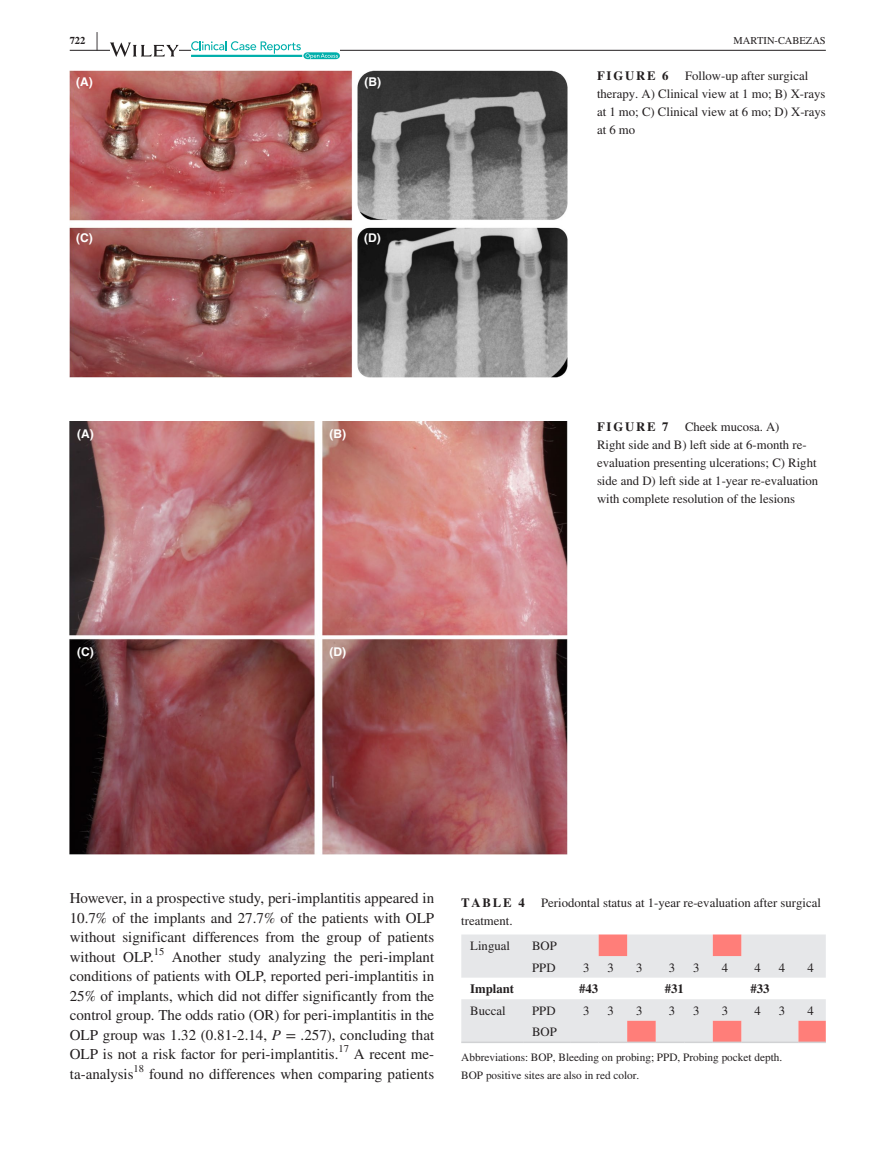
<style>
.page{position:relative;width:893px;height:1174px;background:#fff}
.page>*{position:absolute;margin:0;border:0;box-sizing:border-box;transform-origin:0 0}
.t1{font:700 25.95px "STIX";color:#231f20;scale:.36 1}
.t2{font:15px/19.5px "STIX";color:#231f20;text-align:justify}
.t3{font:12.75px/18px "STIX";color:#231f20}
.t4{font:700 12.75px "STIX";letter-spacing:.14em;color:#231f20}
.t5{font:700 12.75px "STIX";color:#231f20}
.t6{font:700 12px "Helvetica";color:#fff}
.t7{font:11.25px/18px "STIX";color:#231f20}
.t8{font:10.5px "STIX";color:#231f20}
.t9{font:10.5px "STIX";color:#231f20}
.t10{font:700 10.5px "STIX";color:#231f20}
.s1{font-style:italic}
</style>
<div class="page">
<hr style="left:70px;top:50px;width:756px;height:1px;background:#231f20">
<svg style="left:110px;top:42px;width:69px;height:15px"></svg>
<svg style="left:191px;top:41px;width:149px;height:18px"></svg>
<img style="left:70px;top:70px;width:497px;height:307px">
<img style="left:70px;top:421px;width:497px;height:434px">
<svg style="left:461px;top:934px;width:365px;height:107px"></svg>
<hr style="left:461px;top:1041px;width:62px;height:2px;background:#d1d2d4">
<hr style="left:523px;top:1041px;width:47px;height:2px;background:#d1d2d4">
<hr style="left:570px;top:1041px;width:29px;height:2px;background:#d1d2d4">
<hr style="left:599px;top:1041px;width:28px;height:2px;background:#d1d2d4">
<hr style="left:627px;top:1041px;width:29px;height:2px;background:#d1d2d4">
<hr style="left:656px;top:1041px;width:28px;height:2px;background:#d1d2d4">
<hr style="left:684px;top:1041px;width:29px;height:2px;background:#d1d2d4">
<hr style="left:713px;top:1041px;width:28px;height:2px;background:#d1d2d4">
<hr style="left:741px;top:1041px;width:29px;height:2px;background:#d1d2d4">
<hr style="left:770px;top:1041px;width:28px;height:2px;background:#d1d2d4">
<hr style="left:798px;top:1041px;width:28px;height:2px;background:#d1d2d4">
<p class="t10" style="left:70px;top:34px;width:17px">722</p>
<h1 class="t1" style="left:96px;top:26px;width:7px">|</h1>
<p class="t8" style="left:733px;top:33px;width:94px">MARTIN-CABEZAS</p>
<p class="t6" style="left:76px;top:75px;width:18px">(A)</p>
<p class="t6" style="left:365px;top:75px;width:18px">(B)</p>
<p class="t6" style="left:76px;top:231px;width:18px">(C)</p>
<p class="t6" style="left:364px;top:230px;width:18px">(D)</p>
<p class="t6" style="left:77px;top:427px;width:18px">(A)</p>
<p class="t6" style="left:330px;top:427px;width:18px">(B)</p>
<p class="t6" style="left:77px;top:644px;width:18px">(C)</p>
<p class="t6" style="left:330px;top:644px;width:18px">(D)</p>
<p class="t4" style="left:597px;top:68px;width:73px">FIGURE 6</p>
<p class="t3" style="left:597px;top:67px;width:230px;text-indent:88px">Follow-up after surgical therapy. A) Clinical view at 1 mo; B) X-rays at 1 mo; C) Clinical view at 6 mo; D) X-rays at 6 mo</p>
<p class="t4" style="left:597px;top:419px;width:73px">FIGURE 7</p>
<p class="t3" style="left:597px;top:418px;width:223px;text-indent:88px">Cheek mucosa. A)<br>Right side and B) left side at 6-month re&shy;evaluation presenting ulcerations; C) Right side and D) left side at 1-year re-evaluation with complete resolution of the lesions</p>
<p class="t2" style="left:70px;top:889px;width:366px">However, in a prospective study, peri-implantitis appeared in 10.7% of the implants and 27.7% of the patients with OLP without significant differences from the group of patients without OLP.</p>
<p class="t9" style="left:154px;top:944px;width:12px">15</p>
<p class="t2" style="left:70px;top:947px;width:366px;text-indent:102px">Another study analyzing the peri-implant conditions of patients with OLP, reported peri-implantitis in 25% of implants, which did not differ significantly from the control group. The odds ratio (OR) for peri-implantitis in the OLP group was 1.32 (0.81-2.14, <span class="s1">P</span> = .257), concluding that OLP is not a risk factor for peri-implantitis.<sup>17</sup> A recent me&shy;ta-analysis</p>
<p class="t9" style="left:134px;top:1061px;width:12px">18</p>
<p class="t2" style="left:149px;top:1064px;width:287px">found no differences when comparing patients</p>
<p class="t4" style="left:461px;top:895px;width:65px">TABLE 4</p>
<p class="t3" style="left:541px;top:894px;width:281px">Periodontal status at 1-year re-evaluation after surgical</p>
<p class="t3" style="left:461px;top:908px;width:53px;line-height:25.3px;text-align:center">treatment.<br>Lingual</p>
<p class="t3" style="left:532px;top:935px;width:26px;line-height:21.6px">BOP<br>PPD</p>
<p class="t3" style="left:583px;top:959px;width:8px">3</p>
<p class="t3" style="left:608px;top:959px;width:8px">3</p>
<p class="t3" style="left:636px;top:959px;width:8px">3</p>
<p class="t3" style="left:669px;top:959px;width:8px">3</p>
<p class="t3" style="left:693px;top:959px;width:8px">3</p>
<p class="t3" style="left:722px;top:959px;width:8px">4</p>
<p class="t3" style="left:754px;top:959px;width:8px">4</p>
<p class="t3" style="left:779px;top:959px;width:8px">4</p>
<p class="t3" style="left:807px;top:959px;width:8px">4</p>
<p class="t5" style="left:470px;top:981px;width:45px">Implant</p>
<p class="t4" style="left:579px;top:981px;width:21px">#43</p>
<p class="t4" style="left:665px;top:981px;width:21px">#31</p>
<p class="t4" style="left:750px;top:981px;width:21px">#33</p>
<p class="t3" style="left:470px;top:1002px;width:37px">Buccal</p>
<p class="t3" style="left:532px;top:1002px;width:25px">PPD</p>
<p class="t3" style="left:583px;top:1002px;width:8px">3</p>
<p class="t3" style="left:608px;top:1002px;width:8px">3</p>
<p class="t3" style="left:636px;top:1002px;width:8px">3</p>
<p class="t3" style="left:669px;top:1002px;width:8px">3</p>
<p class="t3" style="left:693px;top:1002px;width:8px">3</p>
<p class="t3" style="left:722px;top:1002px;width:8px">3</p>
<p class="t3" style="left:754px;top:1002px;width:8px">4</p>
<p class="t3" style="left:779px;top:1002px;width:8px">3</p>
<p class="t3" style="left:807px;top:1002px;width:8px">4</p>
<p class="t3" style="left:532px;top:1024px;width:26px">BOP</p>
<p class="t7" style="left:461px;top:1049px;width:322px">Abbreviations: BOP, Bleeding on probing; PPD, Probing pocket depth.<br>BOP positive sites are also in red color.</p>
</div>
